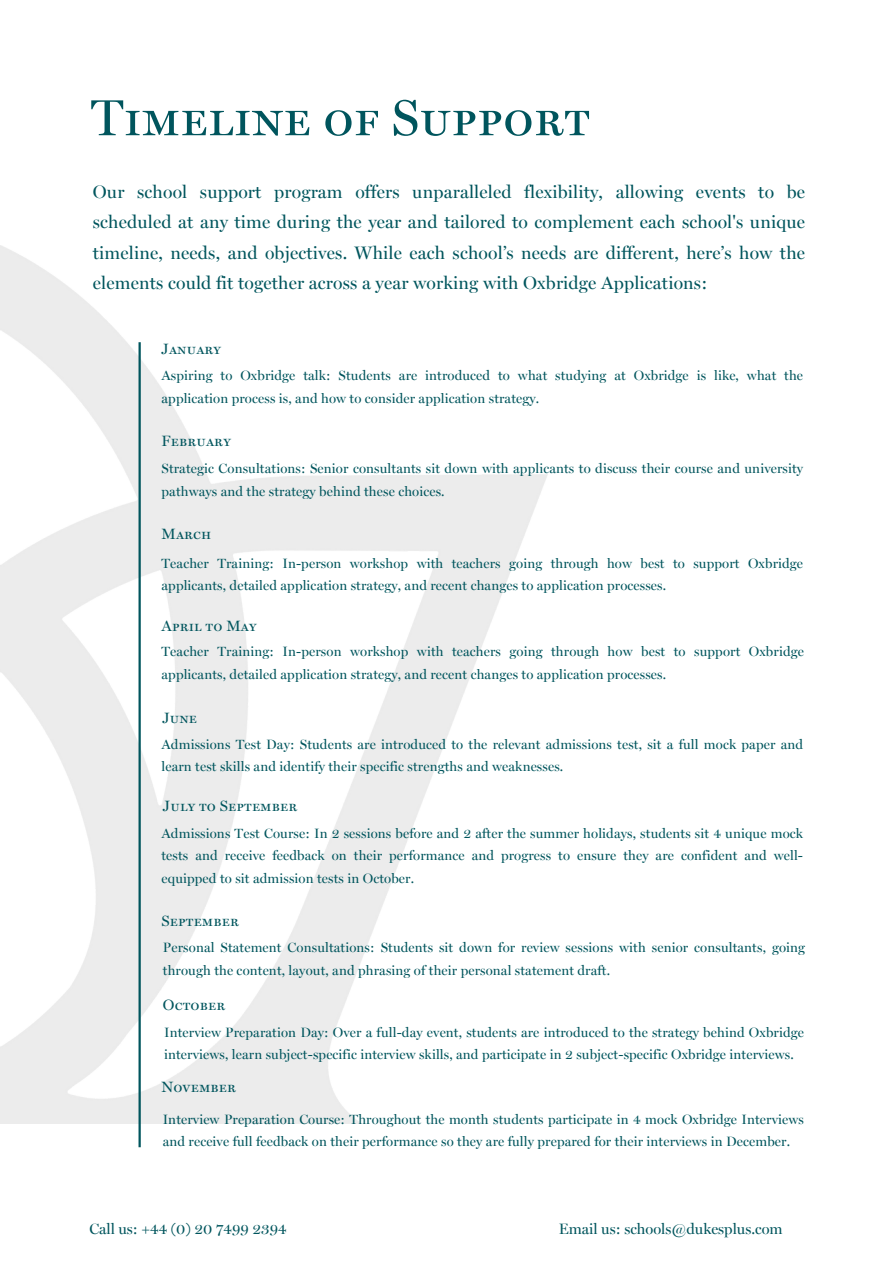
<style>
.page{position:relative;width:893px;height:1264px;background:#fff}
.page>*{position:absolute;margin:0;border:0;box-sizing:border-box;transform-origin:0 0}
.t1{font:51px "Miller Display Roman SC";color:#00555d}
.t2{font:18px/30.3px "Miller Display Roman";letter-spacing:.01em;color:#00555d;text-align:justify}
.t3{font:15px "Miller Display Roman SC";letter-spacing:.01em;color:#00555d}
.t4{font:15px "Miller Display Roman";color:#00555d}
.t5{font:13.5px/22.5px "Miller Display Roman";letter-spacing:.01em;color:#00555d}
</style>
<div class="page">
<hr style="left:138px;top:342px;width:3px;height:805px;background:#00555d">
<h3 class="t1" style="left:91px;top:87px;width:500px">Timeline of Support</h3>
<h1 class="t2" style="left:93px;top:177px;width:713px">Our school support program offers unparalleled flexibility, allowing events to be scheduled at any time during the year and tailored to complement each school's unique timeline, needs, and objectives. While each school’s needs are different, here’s how the elements could fit together across a year working with Oxbridge Applications:</h1>
<h3 class="t3" style="left:161px;top:340px;width:61px">January</h3>
<p class="t5" style="left:161px;top:364px;width:643px">Aspiring to Oxbridge talk: Students are introduced to what studying at Oxbridge is like, what the application process is, and how to consider application strategy.</p>
<p class="t3" style="left:161px;top:432px;width:71px">February</p>
<p class="t5" style="left:161px;top:457px;width:643px">Strategic Consultations: Senior consultants sit down with applicants to discuss their course and university pathways and the strategy behind these choices.</p>
<p class="t3" style="left:161px;top:524px;width:51px">March</p>
<p class="t5" style="left:161px;top:552px;width:643px">Teacher Training: In-person workshop with teachers going through how best to support Oxbridge applicants, detailed application strategy, and recent changes to application processes.</p>
<p class="t3" style="left:161px;top:617px;width:97px">April to May</p>
<p class="t5" style="left:161px;top:640px;width:644px">Teacher Training: In-person workshop with teachers going through how best to support Oxbridge applicants, detailed application strategy, and recent changes to application processes.</p>
<p class="t3" style="left:162px;top:709px;width:36px">June</p>
<p class="t5" style="left:161px;top:732px;width:643px">Admissions Test Day: Students are introduced to the relevant admissions test, sit a full mock paper and learn test skills and identify their specific strengths and weaknesses.</p>
<p class="t3" style="left:163px;top:797px;width:136px">July to September</p>
<p class="t5" style="left:161px;top:822px;width:643px;text-align:justify">Admissions Test Course: In 2 sessions before and 2 after the summer holidays, students sit 4 unique mock tests and receive feedback on their performance and progress to ensure they are confident and well&shy;equipped to sit admission tests in October.</p>
<p class="t3" style="left:161px;top:911px;width:79px">September</p>
<p class="t5" style="left:163px;top:936px;width:643px">Personal Statement Consultations: Students sit down for review sessions with senior consultants, going through the content, layout, and phrasing of their personal statement draft.</p>
<p class="t3" style="left:163px;top:996px;width:64px">October</p>
<p class="t5" style="left:164px;top:1020px;width:641px">Interview Preparation Day: Over a full-day event, students are introduced to the strategy behind Oxbridge interviews, learn subject-specific interview skills, and participate in 2 subject-specific Oxbridge interviews.</p>
<p class="t3" style="left:161px;top:1078px;width:76px">November</p>
<p class="t5" style="left:163px;top:1107px;width:642px">Interview Preparation Course: Throughout the month students participate in 4 mock Oxbridge Interviews and receive full feedback on their performance so they are fully prepared for their interviews in December.</p>
<p class="t4" style="left:89px;top:1219px;width:199px">Call us: +44 (0) 20 7499 2394</p>
<p class="t4" style="left:558px;top:1219px;width:225px">Email us: schools@dukesplus.com</p>
</div>
